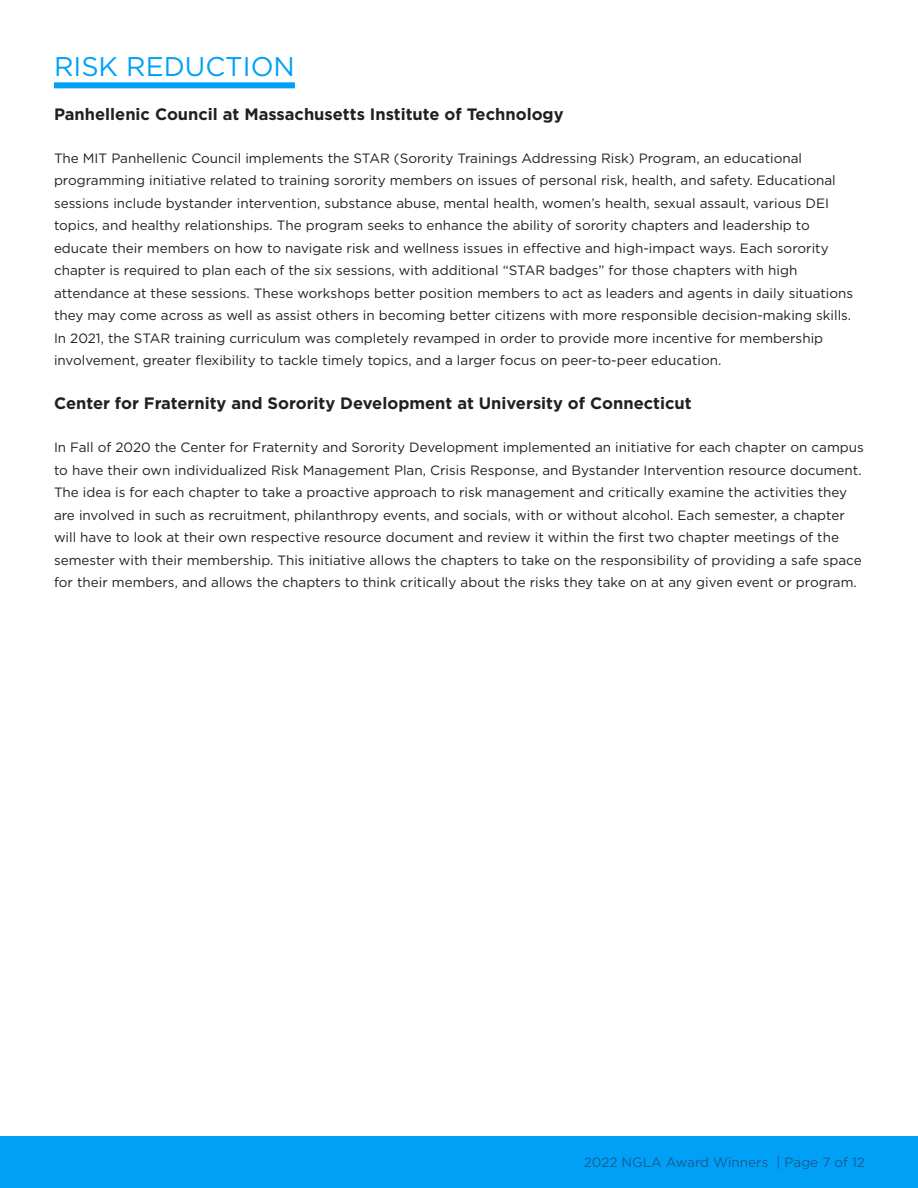
<style>
.page{position:relative;width:918px;height:1188px;background:#fff}
.page>*{position:absolute;margin:0;border:0;box-sizing:border-box;transform-origin:0 0}
.t1{font:27px "Gotham";color:#00a0f7}
.t2{font:700 16.5px "Gotham";color:#231f20}
.t3{font:13.5px/22.5px "Gotham";color:#231f20}
.t4{font:13.5px "Gotham";color:#175d91}
</style>
<div class="page">
<div style="left:0;top:1136px;width:918px;height:52px;background:#00a0f7"></div>
<div style="left:54px;top:82px;width:241px;height:6px;background:#00a0f7"></div>
<h1 class="t1" style="left:54px;top:49px;width:242px">RISK REDUCTION</h1>
<p class="t2" style="left:54px;top:103px;width:511px">Panhellenic Council at Massachusetts Institute of Technology</p>
<p class="t3" style="left:54px;top:146px;width:801px">The MIT Panhellenic Council implements the STAR (Sorority Trainings Addressing Risk) Program, an educational programming initiative related to training sorority members on issues of personal risk, health, and safety. Educational sessions include bystander intervention, substance abuse, mental health, women’s health, sexual assault, various DEI topics, and healthy relationships. The program seeks to enhance the ability of sorority chapters and leadership to educate their members on how to navigate risk and wellness issues in effective and high-impact ways. Each sorority chapter is required to plan each of the six sessions, with additional “STAR badges” for those chapters with high attendance at these sessions. These workshops better position members to act as leaders and agents in daily situations they may come across as well as assist others in becoming better citizens with more responsible decision-making skills.<br>In 2021, the STAR training curriculum was completely revamped in order to provide more incentive for membership involvement, greater flexibility to tackle timely topics, and a larger focus on peer-to-peer education.</p>
<p class="t2" style="left:54px;top:393px;width:639px">Center for Fraternity and Sorority Development at University of Connecticut</p>
<p class="t3" style="left:54px;top:436px;width:811px">In Fall of 2020 the Center for Fraternity and Sorority Development implemented an initiative for each chapter on campus to have their own individualized Risk Management Plan, Crisis Response, and Bystander Intervention resource document.<br>The idea is for each chapter to take a proactive approach to risk management and critically examine the activities they are involved in such as recruitment, philanthropy events, and socials, with or without alcohol. Each semester, a chapter will have to look at their own respective resource document and review it within the first two chapter meetings of the semester with their membership. This initiative allows the chapters to take on the responsibility of providing a safe space for their members, and allows the chapters to think critically about the risks they take on at any given event or program.</p>
<p class="t4" style="left:584px;top:1153px;width:283px">2022 NGLA Award Winners | Page 7 of 12</p>
</div>
